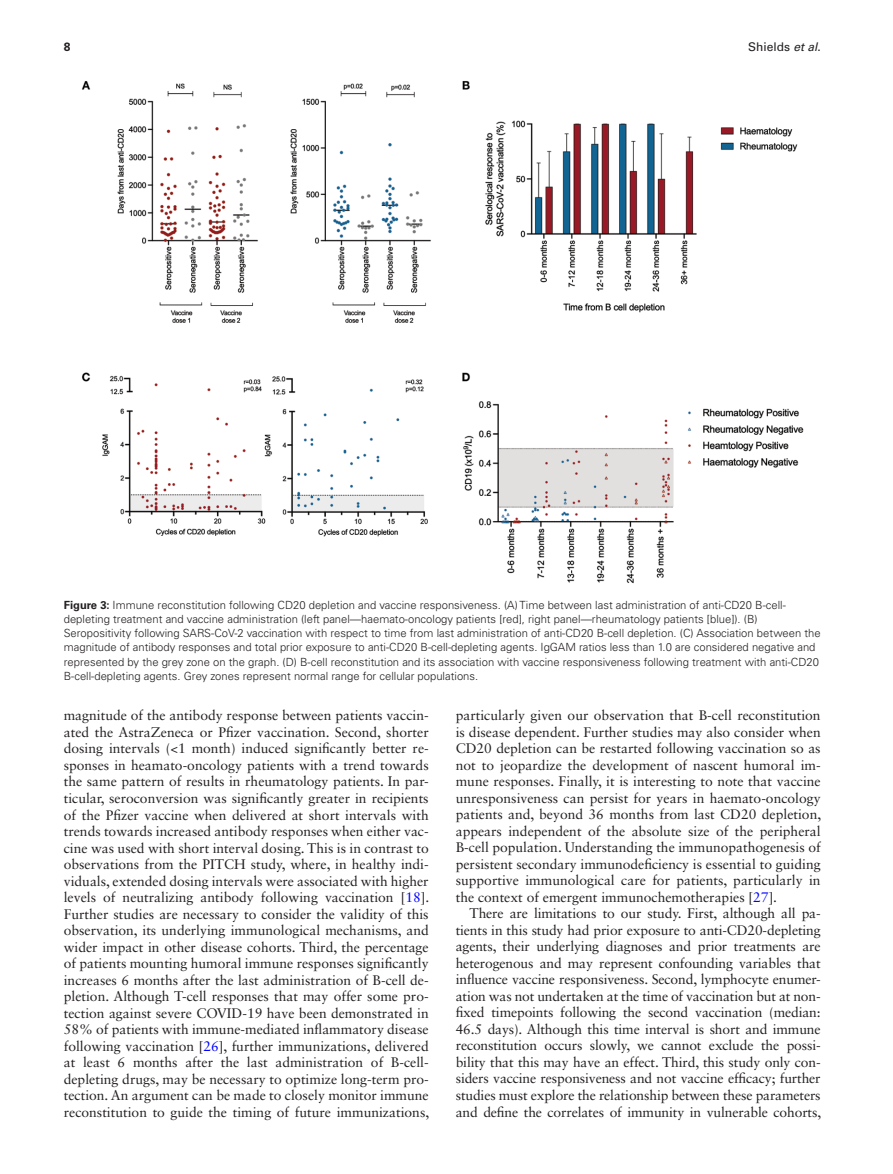
<style>
.page{position:relative;width:893px;height:1174px;background:#fff}
.page>*{position:absolute;margin:0;border:0;box-sizing:border-box;transform-origin:0 0}
.t1{font:13.8px/16.5px "Sabon LT Std";color:#231f20;text-align:justify}
.t2{font:12px "Univers LT Std";color:#231f20}
.t3{font:700 12px "Univers LT Std";color:#231f20}
.t4{font:300 11.25px/14.2px "Univers LT Std";color:#231f20}
.s1{font-style:italic}
.s2{font-weight:700}
.s3{color:#00f}
</style>
<div class="page">
<img style="left:82px;top:81px;width:721px;height:503px">
<p class="t3" style="left:64px;top:40px;width:8px">8</p>
<p class="t2" style="left:748px;top:40px;width:74px">Shields <span class="s1">et al</span>.</p>
<p class="t4" style="left:64px;top:597px;width:758px"><span class="s2">Figure 3:</span> Immune reconstitution following CD20 depletion and vaccine responsiveness. (A) Time between last administration of anti-CD20 B-cell&shy;depleting treatment and vaccine administration (left panel—haemato-oncology patients [red], right panel—rheumatology patients [blue]). (B)<br>Seropositivity following SARS-CoV-2 vaccination with respect to time from last administration of anti-CD20 B-cell depletion. (C) Association between the magnitude of antibody responses and total prior exposure to anti-CD20 B-cell-depleting agents. IgGAM ratios less than 1.0 are considered negative and represented by the grey zone on the graph. (D) B-cell reconstitution and its association with vaccine responsiveness following treatment with anti-CD20<br>B-cell-depleting agents. Grey zones represent normal range for cellular populations.</p>
<p class="t1" style="left:64px;top:707px;width:367px">magnitude of the antibody response between patients vaccin&shy;ated the AstraZeneca or Pfizer vaccination. Second, shorter dosing intervals (&lt;1 month) induced significantly better re&shy;sponses in heamato-oncology patients with a trend towards the same pattern of results in rheumatology patients. In par&shy;ticular, seroconversion was significantly greater in recipients of the Pfizer vaccine when delivered at short intervals with trends towards increased antibody responses when either vac&shy;cine was used with short interval dosing. This is in contrast to observations from the PITCH study, where, in healthy indi&shy;viduals, extended dosing intervals were associated with higher levels of neutralizing antibody following vaccination [<span class="s3">18</span>].<br>Further studies are necessary to consider the validity of this observation, its underlying immunological mechanisms, and wider impact in other disease cohorts. Third, the percentage of patients mounting humoral immune responses significantly increases 6 months after the last administration of B-cell de&shy;pletion. Although T-cell responses that may offer some pro&shy;tection against severe COVID-19 have been demonstrated in 58% of patients with immune-mediated inflammatory disease following vaccination [<span class="s3">26</span>], further immunizations, delivered at least 6 months after the last administration of B-cell&shy;depleting drugs, may be necessary to optimize long-term pro&shy;tection. An argument can be made to closely monitor immune reconstitution to guide the timing of future immunizations,</p>
<p class="t1" style="left:456px;top:707px;width:367px">particularly given our observation that B-cell reconstitution is disease dependent. Further studies may also consider when CD20 depletion can be restarted following vaccination so as not to jeopardize the development of nascent humoral im&shy;mune responses. Finally, it is interesting to note that vaccine unresponsiveness can persist for years in haemato-oncology patients and, beyond 36 months from last CD20 depletion, appears independent of the absolute size of the peripheral B-cell population. Understanding the immunopathogenesis of persistent secondary immunodeficiency is essential to guiding supportive immunological care for patients, particularly in the context of emergent immunochemotherapies [<span class="s3">27</span>].</p>
<p class="t1" style="left:456px;top:905px;width:367px;text-indent:14px">There are limitations to our study. First, although all pa&shy;tients in this study had prior exposure to anti-CD20-depleting agents, their underlying diagnoses and prior treatments are heterogenous and may represent confounding variables that influence vaccine responsiveness. Second, lymphocyte enumer&shy;ation was not undertaken at the time of vaccination but at non&shy;fixed timepoints following the second vaccination (median:<br>46.5 days). Although this time interval is short and immune reconstitution occurs slowly, we cannot exclude the possi&shy;bility that this may have an effect. Third, this study only con&shy;siders vaccine responsiveness and not vaccine efficacy; further studies must explore the relationship between these parameters and define the correlates of immunity in vulnerable cohorts,</p>
</div>
